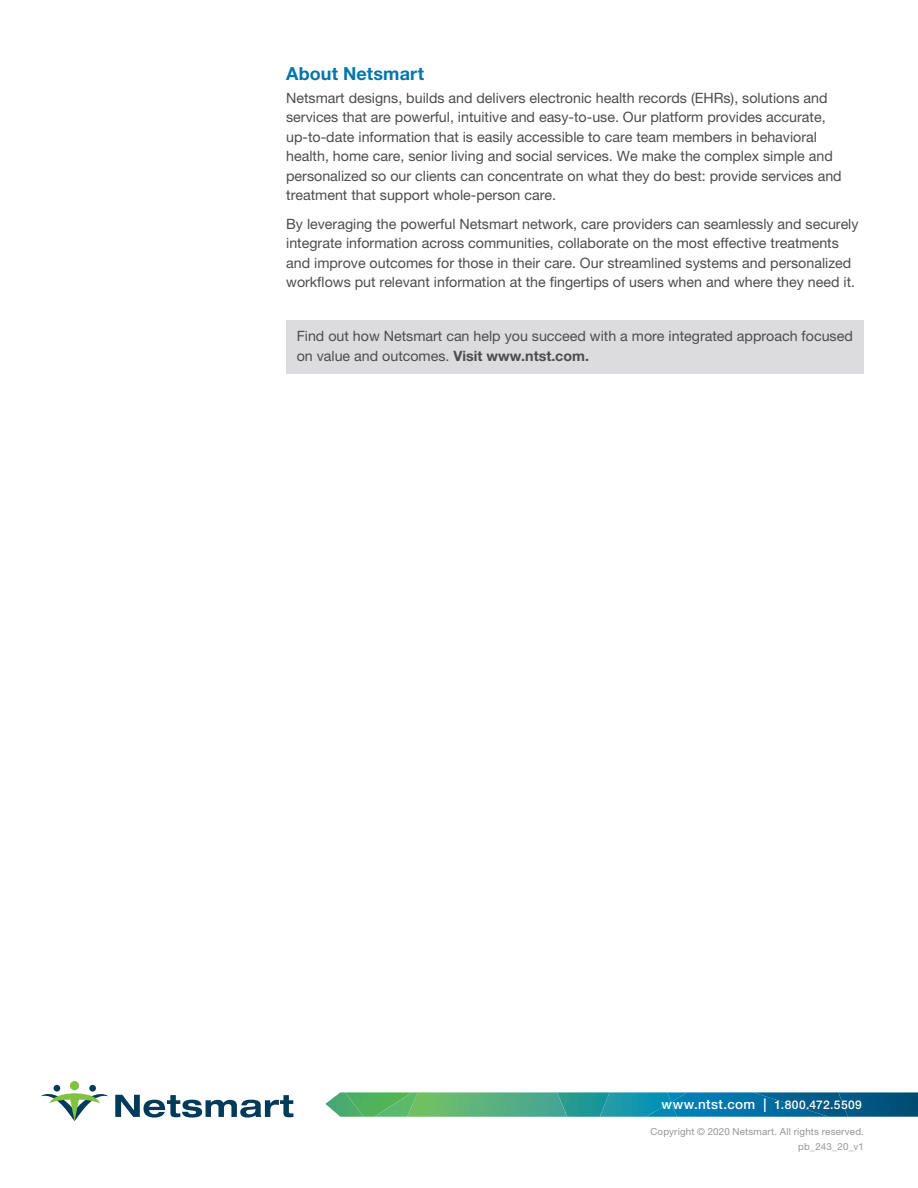
<style>
.page{position:relative;width:918px;height:1188px;background:#fff}
.page>*{position:absolute;margin:0;border:0;box-sizing:border-box;transform-origin:0 0}
.t1{font:700 18px "Helvetica Neue LT Pro";letter-spacing:.01em;color:#0076a9}
.t2{font:14.25px/19.5px "Helvetica Neue LT Pro";color:#4b4c4d}
.t3{font:500 12px "Helvetica Neue LT Pro";letter-spacing:.035em;color:#fff}
.t4{font:9.75px "Helvetica Neue LT Pro";letter-spacing:.02em;color:#939598}
.s1{font-weight:700}
.s2{font-size:13.5px}
</style>
<div class="page">
<svg style="left:677px;top:1092px;width:76px;height:25px;background:#077cb0"></svg>
<img style="left:677px;top:1092px;width:10px;height:10px">
<img style="left:753px;top:1092px;width:85px;height:25px">
<img style="left:838px;top:1092px;width:80px;height:25px">
<img style="left:567px;top:1092px;width:110px;height:25px">
<img style="left:600px;top:1092px;width:71px;height:25px">
<img style="left:325px;top:1092px;width:20px;height:25px">
<img style="left:418px;top:1092px;width:149px;height:25px">
<img style="left:345px;top:1092px;width:30px;height:25px">
<img style="left:375px;top:1092px;width:43px;height:25px">
<svg style="left:115px;top:1095px;width:178px;height:23px"></svg>
<div style="left:54px;top:1085px;width:6px;height:7px;background:#023b5a;border-radius:50%"></div>
<div style="left:89px;top:1085px;width:7px;height:7px;background:#023b5a;border-radius:50%"></div>
<svg style="left:40px;top:1089px;width:69px;height:32px"></svg>
<div style="left:70px;top:1081px;width:9px;height:9px;background:#81c340;border-radius:50%"></div>
<div style="left:286px;top:320px;width:578px;height:54px;background:#dcdcde"></div>
<p class="t1" style="left:286px;top:63px;width:139px">About Netsmart</p>
<p class="t2" style="left:286px;top:88px;width:557px">Netsmart designs, builds and delivers electronic health records (EHRs), solutions and services that are powerful, intuitive and easy-to-use. Our platform provides accurate, up-to-date information that is easily accessible to care team members in behavioral health, home care, senior living and social services. We make the complex simple and personalized so our clients can concentrate on what they do best: provide services and treatment that support whole-person care.</p>
<p class="t2" style="left:286px;top:214px;width:574px">By leveraging the powerful Netsmart network, care providers can seamlessly and securely integrate information across communities, collaborate on the most effective treatments and improve outcomes for those in their care. Our streamlined systems and personalized workflows put relevant information at the fingertips of users when and where they need it.</p>
<p class="t2" style="left:297px;top:326px;width:558px">Find out how Netsmart can help you succeed with a more integrated approach focused on value and outcomes. <span class="s1">Visit www.ntst.com.</span></p>
<p class="t3" style="left:662px;top:1098px;width:202px"><span class="s2">www.ntst.com |</span> 1.800.472.5509</p>
<p class="t4" style="left:650px;top:1126px;width:215px">Copyright © 2020 Netsmart. All rights reserved.</p>
<p class="t4" style="left:798px;top:1140px;width:67px">pb_243_20_v1</p>
</div>
